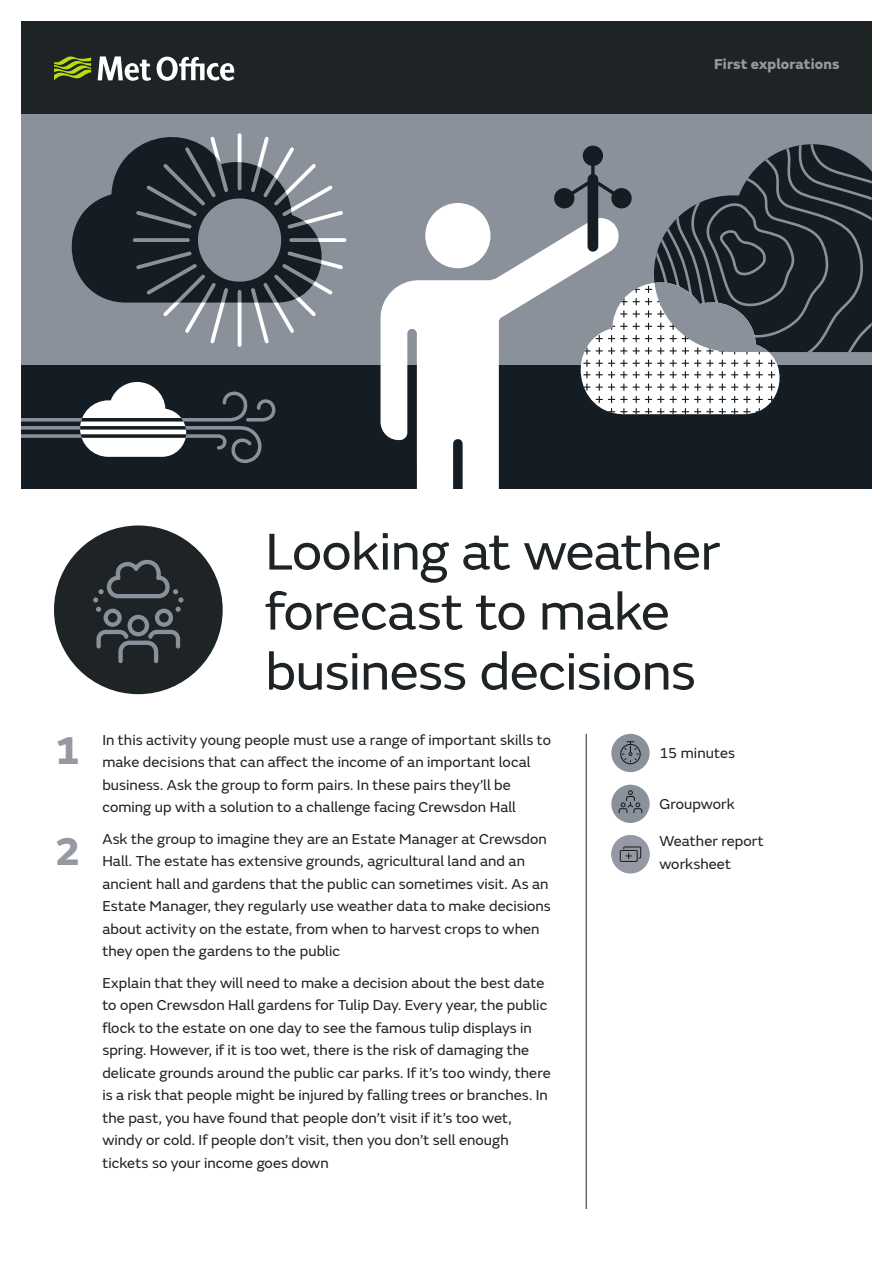
<style>
.page{position:relative;width:893px;height:1263px;background:#fff}
.page>*{position:absolute;margin:0;border:0;box-sizing:border-box;transform-origin:0 0}
.MO_Lesson_plan_title{font:54px/60px "FS Emeric";letter-spacing:-.015em;color:#1e2326}
.t1{font:800 40.5px "FS Emeric";color:#9699a3}
.MO_Lesson_plan_bulle{font:15px/22.5px "FS Emeric";letter-spacing:.005em;color:#1e2326}
.MO_Lesson_plan_body{font:15px/22.5px "FS Emeric";letter-spacing:.005em;color:#1e2326}
.MO_Lesson_plan_age_r{font:800 15px "FS Emeric";letter-spacing:.005em;color:#9699a3}
</style>
<div class="page">
<div style="left:54px;top:525px;width:169px;height:169px;background:#1e2326;border-radius:50%"></div>
<div style="left:21px;top:21px;width:851px;height:95px;background:#1e2326"></div>
<svg style="left:98px;top:56px;width:137px;height:25px"></svg>
<svg style="left:54px;top:56px;width:37px;height:24px"></svg>
<div style="left:21px;top:115px;width:851px;height:374px;background:#8b919b"></div>
<div style="left:21px;top:366px;width:851px;height:123px;background:#141d23"></div>
<svg style="left:71px;top:134px;width:251px;height:169px;fill:#141d23"></svg>
<div style="left:198px;top:198px;width:83px;height:84px;background:#8b919b;border-radius:50%"></div>
<hr style="left:238px;top:133px;width:3px;height:57px;background:#8b919b;border-radius:2px">
<svg style="left:133px;top:238px;width:57px;height:4px"></svg>
<hr style="left:238px;top:290px;width:3px;height:57px;background:#8b919b;border-radius:2px">
<svg style="left:289px;top:238px;width:57px;height:4px"></svg>
<svg style="left:238px;top:133px;width:3px;height:29px"></svg>
<svg style="left:238px;top:303px;width:3px;height:44px"></svg>
<svg style="left:136px;top:137px;width:92px;height:92px"></svg>
<svg style="left:136px;top:251px;width:92px;height:92px"></svg>
<svg style="left:251px;top:251px;width:92px;height:92px"></svg>
<svg style="left:318px;top:238px;width:28px;height:4px"></svg>
<svg style="left:251px;top:137px;width:92px;height:92px"></svg>
<div style="left:425px;top:203px;width:65px;height:65px;background:#fff;border-radius:50%"></div>
<svg style="left:381px;top:218px;width:173px;height:271px;fill:#fff"></svg>
<svg style="left:21px;top:382px;width:255px;height:81px"></svg>
<svg style="left:554px;top:144px;width:318px;height:270px"></svg>
<hr style="left:586px;top:734px;width:1px;height:475px;background:#1e2326">
<div style="left:611px;top:734px;width:39px;height:38px;background:#8b919b;border-radius:50%"></div>
<svg style="left:620px;top:741px;width:21px;height:23px"></svg>
<div style="left:611px;top:785px;width:39px;height:38px;background:#8b919b;border-radius:50%"></div>
<svg style="left:619px;top:790px;width:23px;height:23px"></svg>
<div style="left:611px;top:835px;width:39px;height:38px;background:#9699a3;border-radius:50%"></div>
<svg style="left:620px;top:846px;width:22px;height:16px"></svg>
<svg style="left:93px;top:559px;width:91px;height:104px"></svg>
<p class="MO_Lesson_plan_age_r" style="left:714px;top:52px;width:127px">First explorations</p>
<p class="t1" style="left:54px;top:718px;width:29px">1</p>
<p class="t1" style="left:54px;top:819px;width:29px">2</p>
<p class="MO_Lesson_plan_title" style="left:265px;top:518px;width:456px">Looking at weather forecast to make business decisions</p>
<p class="MO_Lesson_plan_bulle" style="left:102px;top:728px;width:450px">In this activity young people must use a range of important skills to make decisions that can affect the income of an important local business. Ask the group to form pairs. In these pairs they’ll be coming up with a solution to a challenge facing Crewsdon Hall</p>
<p class="MO_Lesson_plan_bulle" style="left:102px;top:827px;width:450px">Ask the group to imagine they are an Estate Manager at Crewsdon Hall. The estate has extensive grounds, agricultural land and an ancient hall and gardens that the public can sometimes visit. As an Estate Manager, they regularly use weather data to make decisions about activity on the estate, from when to harvest crops to when they open the gardens to the public</p>
<p class="MO_Lesson_plan_bulle" style="left:102px;top:971px;width:450px">Explain that they will need to make a decision about the best date to open Crewsdon Hall gardens for Tulip Day. Every year, the public flock to the estate on one day to see the famous tulip displays in spring. However, if it is too wet, there is the risk of damaging the delicate grounds around the public car parks. If it’s too windy, there is a risk that people might be injured by falling trees or branches. In the past, you have found that people don’t visit if it’s too wet, windy or cold. If people don’t visit, then you don’t sell enough tickets so your income goes down</p>
<p class="MO_Lesson_plan_body" style="left:659px;top:741px;width:77px">15 minutes</p>
<p class="MO_Lesson_plan_body" style="left:659px;top:792px;width:77px">Groupwork</p>
<p class="MO_Lesson_plan_body" style="left:659px;top:829px;width:106px">Weather report worksheet</p>
</div>
